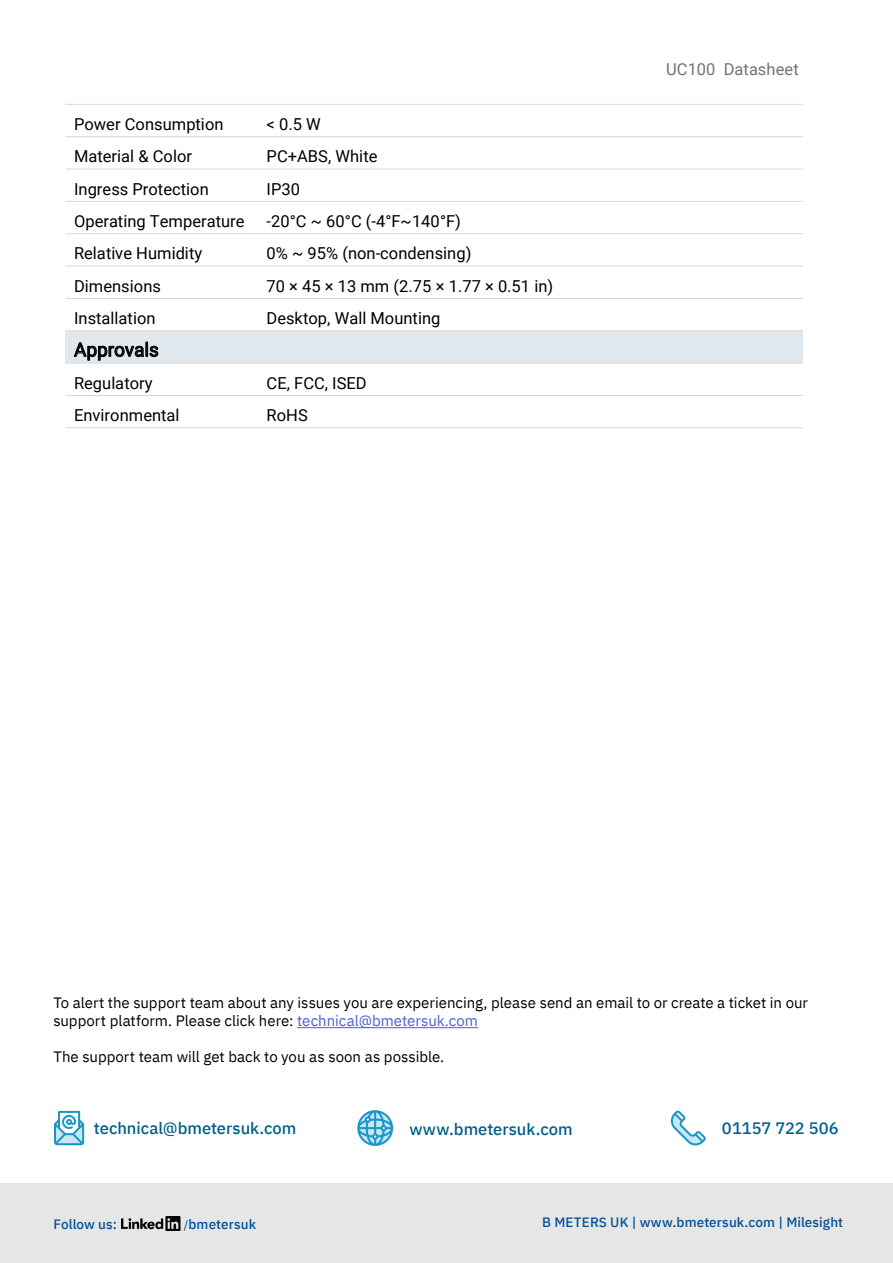
<style>
.page{position:relative;width:893px;height:1263px;background:#fff}
.page>*{position:absolute;margin:0;border:0;box-sizing:border-box;transform-origin:0 0}
.t1{font:18.9px "Roboto";color:#000}
.t2{font:16.5px "Roboto";color:#000}
.t3{font:500 16.5px "IBM Plex Sans";color:#005f88}
.t4{font:16.5px "Roboto";color:#737373}
.t5{font:15px/18px "IBM Plex Sans";color:#000}
.t6{font:500 13.5px "IBM Plex Sans";letter-spacing:.005em;color:#005197}
.s1{color:#4f5cd6}
.s2{font-weight:400;font-size:12px}
</style>
<div class="page">
<div style="left:66px;top:331px;width:737px;height:32px;background:#e1e8ed"></div>
<hr style="left:66px;top:104px;width:737px;height:1px;background:#d7d7d7">
<hr style="left:66px;top:136px;width:737px;height:1px;background:#d7d7d7">
<hr style="left:66px;top:169px;width:737px;height:1px;background:#d7d7d7">
<hr style="left:66px;top:201px;width:737px;height:1px;background:#d7d7d7">
<hr style="left:66px;top:233px;width:737px;height:1px;background:#d7d7d7">
<hr style="left:66px;top:266px;width:737px;height:1px;background:#d7d7d7">
<hr style="left:66px;top:298px;width:737px;height:1px;background:#d7d7d7">
<hr style="left:66px;top:330px;width:737px;height:1px;background:#d7d7d7">
<hr style="left:66px;top:363px;width:737px;height:1px;background:#d7d7d7">
<hr style="left:66px;top:395px;width:737px;height:1px;background:#d7d7d7">
<hr style="left:66px;top:427px;width:737px;height:1px;background:#d7d7d7">
<div style="left:0;top:1183px;width:893px;height:80px;background:#e6e6e6"></div>
<img style="left:122px;top:1216px;width:59px;height:14px">
<svg style="left:54px;top:1111px;width:30px;height:34px"></svg>
<svg style="left:357px;top:1110px;width:36px;height:36px"></svg>
<svg style="left:671px;top:1110px;width:35px;height:35px"></svg>
<hr style="left:297px;top:1027px;width:181px;height:1px;background:#4f5cd6">
<p class="t2" style="left:74px;top:113px;width:151px">Power Consumption</p>
<p class="t2" style="left:267px;top:113px;width:56px">&lt; 0.5 W</p>
<p class="t2" style="left:74px;top:145px;width:120px">Material &amp; Color</p>
<p class="t2" style="left:267px;top:145px;width:112px">PC+ABS, White</p>
<p class="t2" style="left:74px;top:177px;width:136px">Ingress Protection</p>
<p class="t2" style="left:267px;top:177px;width:35px">IP30</p>
<p class="t2" style="left:74px;top:210px;width:172px">Operating Temperature</p>
<p class="t2" style="left:267px;top:210px;width:196px">-20°C ~ 60°C (-4°F~140°F)</p>
<p class="t2" style="left:74px;top:242px;width:130px">Relative Humidity</p>
<p class="t2" style="left:267px;top:242px;width:206px">0% ~ 95% (non-condensing)</p>
<p class="t2" style="left:74px;top:274px;width:88px">Dimensions</p>
<p class="t2" style="left:267px;top:274px;width:288px">70 × 45 × 13 mm (2.75 × 1.77 × 0.51 in)</p>
<p class="t2" style="left:74px;top:307px;width:83px">Installation</p>
<p class="t2" style="left:267px;top:307px;width:175px">Desktop, Wall Mounting</p>
<p class="t1" style="left:74px;top:336px;width:86px">Approvals</p>
<p class="t2" style="left:74px;top:371px;width:80px">Regulatory</p>
<p class="t2" style="left:267px;top:371px;width:102px">CE, FCC, ISED</p>
<p class="t2" style="left:74px;top:404px;width:107px">Environmental</p>
<p class="t2" style="left:267px;top:404px;width:43px">RoHS</p>
<p class="t4" style="left:666px;top:57px;width:134px">UC100 Datasheet</p>
<p class="t5" style="left:53px;top:993px;width:756px">To alert the support team about any issues you are experiencing, please send an email to or create a ticket in our support platform. Please click here: <span class="s1">technical@bmetersuk.com</span></p>
<p class="t5" style="left:53px;top:1047px;width:392px">The support team will get back to you as soon as possible.</p>
<p class="t3" style="left:94px;top:1116px;width:204px">technical@bmetersuk.com</p>
<p class="t3" style="left:409px;top:1116px;width:165px">www.bmetersuk.com</p>
<p class="t3" style="left:722px;top:1115px;width:118px">01157 722 506</p>
<p class="t6" style="left:53px;top:1214px;width:65px">Follow us:</p>
<p class="t6" style="left:184px;top:1214px;width:74px"><span class="s2">/</span>bmetersuk</p>
<p class="t6" style="left:542px;top:1211px;width:302px">B METERS UK | www.bmetersuk.com | Milesight</p>
</div>
